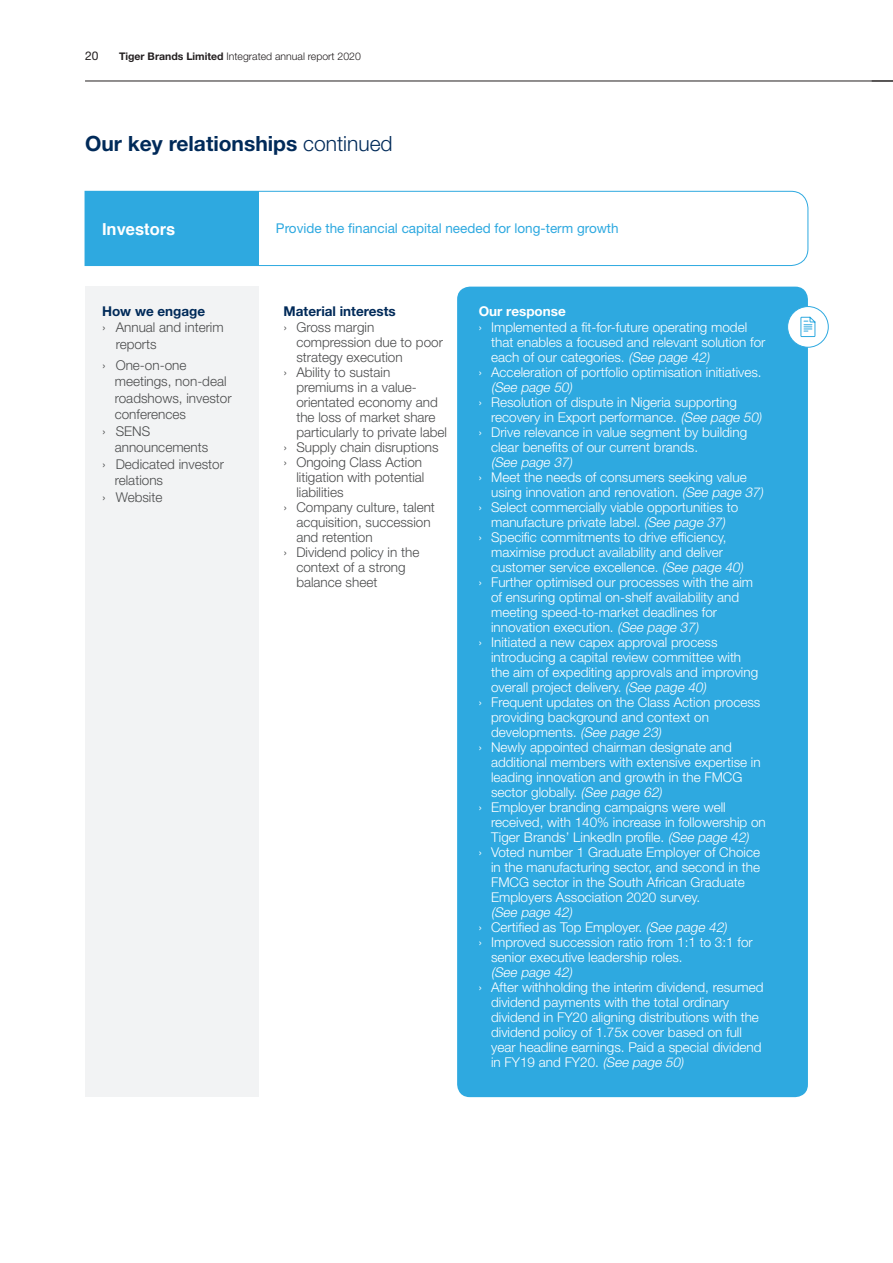
<style>
.page{position:relative;width:893px;height:1263px;background:#fff}
.page>*{position:absolute;margin:0;border:0;box-sizing:border-box;transform-origin:0 0}
.t1{font:700 21px "Helvetica Neue LT Std";color:#002a59}
.t2{font:700 16.5px "Helvetica";color:#fff}
.t3{font:300 13.5px/15px "Helvetica Neue LT Std";color:#fff}
.t4{font:300 13.5px/16.5px "Helvetica Neue LT Std";color:#4b4c4d}
.t5{font:13.5px "Helvetica Neue LT Std";color:#2ea9e0}
.t6{font:italic 300 13.5px "Helvetica Neue LT Std";color:#fff}
.t7{font:700 13.5px "Helvetica Neue LT Std";color:#002a59}
.t8{font:700 13.5px "Helvetica Neue LT Std";color:#fff}
.t9{font:12px "Helvetica Neue LT Std";color:#231f20}
.t10{font:300 10.5px "Helvetica Neue LT Std";color:#231f20}
.s1{font-weight:700}
.s2{font-weight:300}
.s3{font-style:italic}
</style>
<div class="page">
<hr style="left:85px;top:81px;width:808px;height:1px;background:#231f20">
<div style="left:85px;top:287px;width:174px;height:810px;background:#f2f3f4"></div>
<svg style="left:84px;top:191px;width:725px;height:75px"></svg>
<div style="left:85px;top:191px;width:174px;height:75px;background:#2ea9e0"></div>
<div style="left:457px;top:287px;width:351px;height:810px;background:#2ea9e0;border-radius:13px"></div>
<div style="left:788px;top:307px;width:40px;height:40px;background:#fff;border-radius:50%"></div>
<div style="left:787px;top:306px;width:42px;height:42px;border:1px solid #2ea9e0;border-radius:50%"></div>
<svg style="left:800px;top:316px;width:16px;height:21px"></svg>
<p class="t9" style="left:85px;top:48px;width:15px">20</p>
<p class="t10" style="left:119px;top:49px;width:243px"><span class="s1">Tiger Brands Limited</span> Integrated annual report 2020</p>
<h1 class="t1" style="left:85px;top:130px;width:309px">Our key relationships <span class="s2">continued</span></h1>
<p class="t2" style="left:102px;top:215px;width:75px">Investors</p>
<p class="t5" style="left:276px;top:220px;width:344px">Provide the financial capital needed for long-term growth</p>
<p class="t7" style="left:102px;top:303px;width:105px">How we engage</p>
<p class="t4" style="left:116px;top:319px;width:110px;text-indent:-14px">› Annual and interim reports</p>
<p class="t4" style="left:102px;top:356px;width:86px">› One-on-one</p>
<p class="t4" style="left:115px;top:373px;width:113px">meetings, non-deal</p>
<p class="t4" style="left:115px;top:389px;width:118px">roadshows, investor</p>
<p class="t4" style="left:115px;top:406px;width:73px">conferences</p>
<p class="t4" style="left:102px;top:422px;width:50px">› SENS</p>
<p class="t4" style="left:115px;top:439px;width:95px">announcements</p>
<p class="t4" style="left:102px;top:455px;width:123px">› Dedicated investor</p>
<p class="t4" style="left:115px;top:472px;width:50px">relations</p>
<p class="t4" style="left:102px;top:488px;width:62px">› Website</p>
<p class="t7" style="left:284px;top:303px;width:114px">Material interests</p>
<p class="t8" style="left:479px;top:303px;width:89px">Our response</p>
<p class="t4" style="left:284px;top:318px;width:92px">› Gross margin</p>
<p class="t4" style="left:296px;top:333px;width:148px">compression due to poor</p>
<p class="t4" style="left:296px;top:348px;width:108px">strategy execution</p>
<p class="t4" style="left:284px;top:363px;width:108px">› Ability to sustain</p>
<p class="t4" style="left:296px;top:378px;width:122px">premiums in a value-</p>
<p class="t4" style="left:296px;top:393px;width:143px">orientated economy and</p>
<p class="t4" style="left:296px;top:408px;width:141px">the loss of market share</p>
<p class="t4" style="left:296px;top:423px;width:152px">particularly to private label</p>
<p class="t4" style="left:284px;top:438px;width:157px">› Supply chain disruptions</p>
<p class="t4" style="left:284px;top:453px;width:140px">› Ongoing Class Action</p>
<p class="t4" style="left:296px;top:468px;width:130px">litigation with potential</p>
<p class="t4" style="left:296px;top:483px;width:49px">liabilities</p>
<p class="t4" style="left:284px;top:498px;width:153px">› Company culture, talent</p>
<p class="t4" style="left:296px;top:513px;width:136px">acquisition, succession</p>
<p class="t4" style="left:296px;top:528px;width:78px">and retention</p>
<p class="t4" style="left:284px;top:543px;width:137px">› Dividend policy in the</p>
<p class="t4" style="left:296px;top:558px;width:111px">context of a strong</p>
<p class="t4" style="left:296px;top:573px;width:83px">balance sheet</p>
<p class="t3" style="left:478px;top:319px;width:270px">› Implemented a fit-for-future operating model</p>
<p class="t3" style="left:491px;top:334px;width:276px">that enables a focused and relevant solution for</p>
<p class="t3" style="left:491px;top:349px;width:220px">each of our categories. <span class="s3">(See page 42)</span></p>
<p class="t3" style="left:478px;top:364px;width:285px">› Acceleration of portfolio optimisation initiatives.</p>
<p class="t6" style="left:491px;top:379px;width:82px">(See page 50)</p>
<p class="t3" style="left:478px;top:394px;width:260px">› Resolution of dispute in Nigeria supporting</p>
<p class="t3" style="left:491px;top:409px;width:272px">recovery in Export performance. <span class="s3">(See page 50)</span></p>
<p class="t3" style="left:478px;top:424px;width:270px">› Drive relevance in value segment by building</p>
<p class="t3" style="left:491px;top:439px;width:209px">clear benefits of our current brands.</p>
<p class="t6" style="left:491px;top:454px;width:82px">(See page 37)</p>
<p class="t3" style="left:478px;top:469px;width:270px">› Meet the needs of consumers seeking value</p>
<p class="t3" style="left:491px;top:484px;width:273px">using innovation and renovation. <span class="s3">(See page 37)</span></p>
<p class="t3" style="left:478px;top:499px;width:261px">› Select commercially viable opportunities to</p>
<p class="t3" style="left:491px;top:514px;width:235px">manufacture private label. <span class="s3">(See page 37)</span></p>
<p class="t3" style="left:478px;top:529px;width:250px">› Specific commitments to drive efficiency,</p>
<p class="t3" style="left:491px;top:544px;width:233px">maximise product availability and deliver</p>
<p class="t3" style="left:491px;top:559px;width:253px">customer service excellence. <span class="s3">(See page 40)</span></p>
<p class="t3" style="left:478px;top:574px;width:276px">› Further optimised our processes with the aim</p>
<p class="t3" style="left:491px;top:589px;width:250px">of ensuring optimal on-shelf availability and</p>
<p class="t3" style="left:491px;top:604px;width:228px">meeting speed-to-market deadlines for</p>
<p class="t3" style="left:491px;top:619px;width:209px">innovation execution. <span class="s3">(See page 37)</span></p>
<p class="t3" style="left:478px;top:634px;width:241px">› Initiated a new capex approval process</p>
<p class="t3" style="left:491px;top:649px;width:252px">introducing a capital review committee with</p>
<p class="t3" style="left:491px;top:664px;width:269px">the aim of expediting approvals and improving</p>
<p class="t3" style="left:491px;top:679px;width:216px">overall project delivery. <span class="s3">(See page 40)</span></p>
<p class="t3" style="left:478px;top:694px;width:284px">› Frequent updates on the Class Action process</p>
<p class="t3" style="left:491px;top:709px;width:219px">providing background and context on</p>
<p class="t3" style="left:491px;top:724px;width:172px">developments. <span class="s3">(See page 23)</span></p>
<p class="t3" style="left:478px;top:739px;width:255px">› Newly appointed chairman designate and</p>
<p class="t3" style="left:491px;top:754px;width:271px">additional members with extensive expertise in</p>
<p class="t3" style="left:491px;top:769px;width:253px">leading innovation and growth in the FMCG</p>
<p class="t3" style="left:491px;top:784px;width:172px">sector globally. <span class="s3">(See page 62)</span></p>
<p class="t3" style="left:478px;top:799px;width:249px">› Employer branding campaigns were well</p>
<p class="t3" style="left:491px;top:814px;width:276px">received, with 140% increase in followership on</p>
<p class="t3" style="left:491px;top:829px;width:259px">Tiger Brands’ LinkedIn profile. <span class="s3">(See page 42)</span></p>
<p class="t3" style="left:478px;top:844px;width:283px">› Voted number 1 Graduate Employer of Choice</p>
<p class="t3" style="left:491px;top:859px;width:271px">in the manufacturing sector, and second in the</p>
<p class="t3" style="left:491px;top:874px;width:255px">FMCG sector in the South African Graduate</p>
<p class="t3" style="left:491px;top:889px;width:211px">Employers Association 2020 survey.</p>
<p class="t6" style="left:491px;top:904px;width:82px">(See page 42)</p>
<p class="t3" style="left:478px;top:919px;width:250px">› Certified as Top Employer. <span class="s3">(See page 42)</span></p>
<p class="t3" style="left:478px;top:934px;width:276px">› Improved succession ratio from 1:1 to 3:1 for</p>
<p class="t3" style="left:491px;top:949px;width:193px">senior executive leadership roles.</p>
<p class="t6" style="left:491px;top:964px;width:82px">(See page 42)</p>
<p class="t3" style="left:491px;top:979px;width:274px;text-indent:-13px">› After withholding the interim dividend, resumed dividend payments with the total ordinary dividend in FY20 aligning distributions with the dividend policy of 1.75x cover based on full year headline earnings. Paid a special dividend in FY19 and FY20. <span class="s3">(See page 50)</span></p>
</div>
